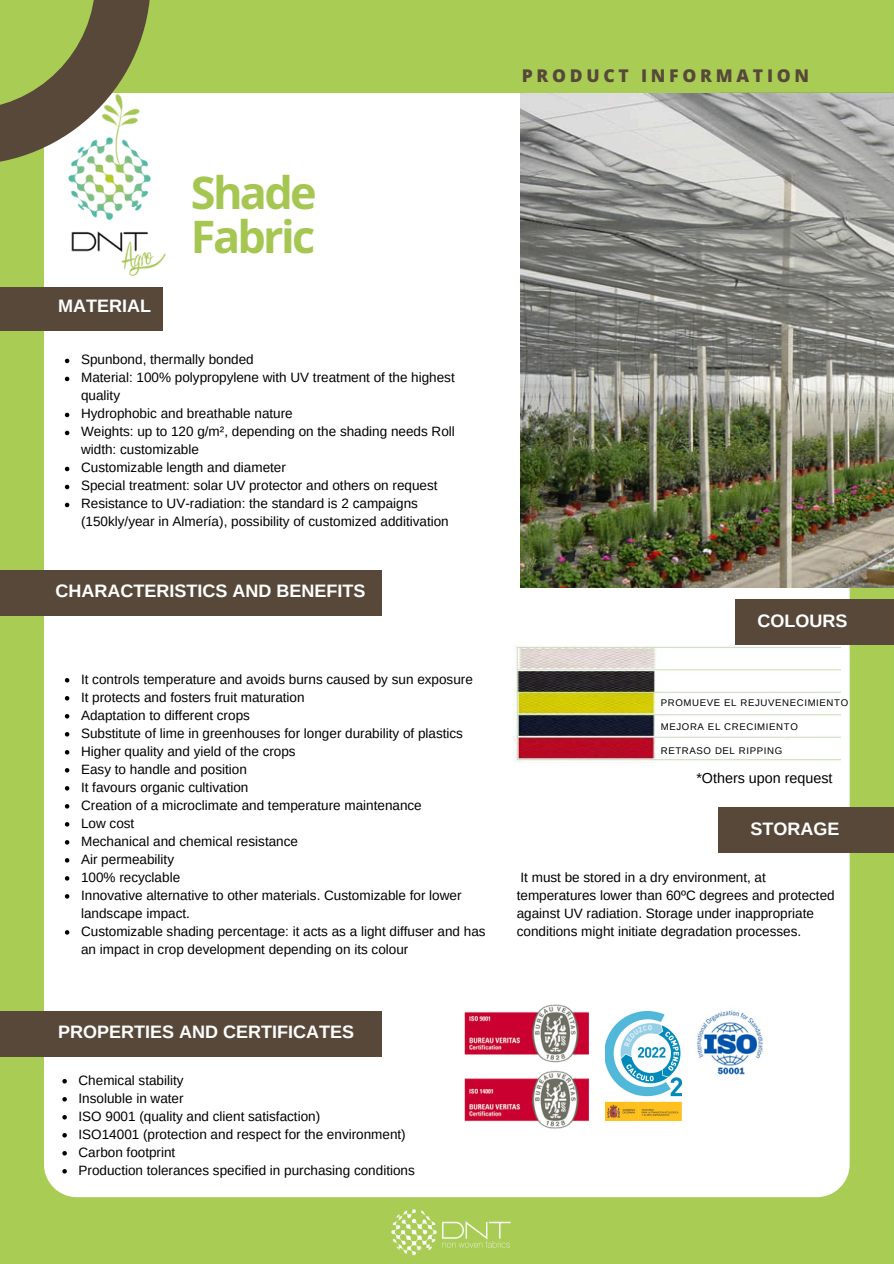
<style>
.page{position:relative;width:894px;height:1264px;background:#fff}
.page>*{position:absolute;margin:0;border:0;box-sizing:border-box;transform-origin:0 0}
.t1{font:700 45px/43.8px "Open Sans Hebrew";letter-spacing:-.06em;color:#a5c752}
.t2{font:700 18px "Arimo";color:#fff}
.t3{font:800 17.55px "Open Sans";letter-spacing:.215em;color:#574839}
.t4{font:14.25px "Arimo";color:#000}
.t5{font:13.5px/18px "Arimo";color:#000}
.t6{font:9.6px "Arimo";letter-spacing:.065em;color:#000}
</style>
<div class="page">
<div style="left:0;top:0;width:893px;height:1263px;background:#a8cc54"></div>
<div style="left:44px;top:93px;width:805px;height:1104px;background:#fff;border-radius:33px"></div>
<svg style="left:0;top:0;width:150px;height:162px"></svg>
<img style="left:520px;top:93px;width:373px;height:494px">
<div style="left:0;top:287px;width:162px;height:43px;background:#574839"></div>
<img style="left:56px;top:89px;width:110px;height:187px">
<img style="left:391px;top:1209px;width:119px;height:47px">
<svg style="left:65px;top:358px;width:4px;height:5px"></svg>
<svg style="left:65px;top:376px;width:4px;height:5px"></svg>
<svg style="left:65px;top:412px;width:4px;height:5px"></svg>
<svg style="left:65px;top:430px;width:4px;height:5px"></svg>
<svg style="left:65px;top:466px;width:4px;height:5px"></svg>
<svg style="left:65px;top:484px;width:4px;height:5px"></svg>
<svg style="left:65px;top:502px;width:4px;height:5px"></svg>
<div style="left:0;top:570px;width:382px;height:45px;background:#574839"></div>
<svg style="left:65px;top:678px;width:4px;height:4px"></svg>
<svg style="left:65px;top:696px;width:4px;height:4px"></svg>
<svg style="left:65px;top:714px;width:4px;height:4px"></svg>
<svg style="left:65px;top:732px;width:4px;height:4px"></svg>
<svg style="left:65px;top:750px;width:4px;height:4px"></svg>
<svg style="left:65px;top:768px;width:4px;height:4px"></svg>
<svg style="left:65px;top:786px;width:4px;height:4px"></svg>
<svg style="left:65px;top:804px;width:4px;height:4px"></svg>
<svg style="left:65px;top:822px;width:4px;height:4px"></svg>
<svg style="left:65px;top:840px;width:4px;height:4px"></svg>
<svg style="left:65px;top:858px;width:4px;height:4px"></svg>
<svg style="left:65px;top:876px;width:4px;height:4px"></svg>
<svg style="left:65px;top:894px;width:4px;height:4px"></svg>
<svg style="left:65px;top:930px;width:4px;height:4px"></svg>
<div style="left:0;top:1011px;width:382px;height:45px;background:#574839"></div>
<div style="left:735px;top:599px;width:158px;height:46px;background:#574839"></div>
<svg style="left:62px;top:1079px;width:5px;height:4px"></svg>
<svg style="left:62px;top:1097px;width:5px;height:4px"></svg>
<svg style="left:62px;top:1115px;width:5px;height:4px"></svg>
<svg style="left:62px;top:1133px;width:5px;height:4px"></svg>
<svg style="left:62px;top:1151px;width:5px;height:4px"></svg>
<svg style="left:62px;top:1169px;width:5px;height:4px"></svg>
<div style="left:718px;top:807px;width:175px;height:46px;background:#574839"></div>
<img style="left:513px;top:645px;width:327px;height:117px">
<div style="left:663px;top:697px;width:153px;height:15px;background:#fff"></div>
<div style="left:660px;top:717px;width:153px;height:18px;background:#fff"></div>
<div style="left:663px;top:740px;width:153px;height:15px;background:#fff"></div>
<img style="left:697px;top:1010px;width:65px;height:65px">
<img style="left:464px;top:1004px;width:125px;height:125px">
<img style="left:605px;top:1011px;width:76px;height:109px">
<p class="t3" style="left:521px;top:63px;width:289px">PRODUCT INFORMATION</p>
<p class="t2" style="left:58px;top:296px;width:94px">MATERIAL</p>
<h3 class="t1" style="left:191px;top:170px;width:127px">Shade<br>Fabric</h3>
<h1 class="t5" style="left:81px;top:350px;width:174px">Spunbond, thermally bonded</h1>
<h2 class="t5" style="left:81px;top:368px;width:375px">Material: 100% polypropylene with UV treatment of the highest quality</h2>
<p class="t5" style="left:81px;top:404px;width:213px">Hydrophobic and breathable nature</p>
<p class="t5" style="left:81px;top:422px;width:375px">Weights: up to 120 g/m², depending on the shading needs Roll width: customizable</p>
<p class="t5" style="left:81px;top:458px;width:206px">Customizable length and diameter</p>
<p class="t5" style="left:81px;top:476px;width:358px">Special treatment: solar UV protector and others on request</p>
<p class="t5" style="left:81px;top:494px;width:369px">Resistance to UV-radiation: the standard is 2 campaigns (150kly/year in Almería), possibility of customized additivation</p>
<h2 class="t2" style="left:56px;top:580px;width:311px">CHARACTERISTICS AND BENEFITS</h2>
<p class="t5" style="left:81px;top:670px;width:393px">It controls temperature and avoids burns caused by sun exposure</p>
<p class="t5" style="left:81px;top:688px;width:225px">It protects and fosters fruit maturation</p>
<p class="t5" style="left:81px;top:706px;width:170px">Adaptation to different crops</p>
<h2 class="t5" style="left:81px;top:724px;width:383px">Substitute of lime in greenhouses for longer durability of plastics</h2>
<p class="t5" style="left:81px;top:742px;width:216px">Higher quality and yield of the crops</p>
<p class="t5" style="left:81px;top:760px;width:167px">Easy to handle and position</p>
<p class="t5" style="left:81px;top:778px;width:169px">It favours organic cultivation</p>
<p class="t5" style="left:81px;top:796px;width:342px">Creation of a microclimate and temperature maintenance</p>
<p class="t5" style="left:81px;top:814px;width:55px">Low cost</p>
<p class="t5" style="left:81px;top:832px;width:218px">Mechanical and chemical resistance</p>
<p class="t5" style="left:81px;top:850px;width:94px">Air permeability</p>
<p class="t5" style="left:81px;top:868px;width:101px">100% recyclable</p>
<p class="t5" style="left:81px;top:886px;width:382px">Innovative alternative to other materials. Customizable for lower landscape impact.</p>
<p class="t5" style="left:81px;top:922px;width:406px">Customizable shading percentage: it acts as a light diffuser and has an impact in crop development depending on its colour</p>
<p class="t2" style="left:58px;top:1021px;width:297px">PROPERTIES AND CERTIFICATES</p>
<p class="t5" style="left:79px;top:1070px;width:106px">Chemical stability</p>
<p class="t5" style="left:79px;top:1088px;width:106px">Insoluble in water</p>
<p class="t5" style="left:79px;top:1106px;width:243px">ISO 9001 (quality and client satisfaction)</p>
<p class="t5" style="left:79px;top:1124px;width:328px">ISO14001 (protection and respect for the environment)</p>
<p class="t5" style="left:79px;top:1142px;width:98px">Carbon footprint</p>
<p class="t5" style="left:79px;top:1160px;width:338px">Production tolerances specified in purchasing conditions</p>
<p class="t2" style="left:757px;top:610px;width:91px">COLOURS</p>
<p class="t6" style="left:660px;top:697px;width:189px">PROMUEVE EL REJUVENECIMIENTO</p>
<p class="t6" style="left:660px;top:721px;width:138px">MEJORA EL CRECIMIENTO</p>
<p class="t6" style="left:660px;top:745px;width:123px">RETRASO DEL RIPPING</p>
<p class="t4" style="left:696px;top:770px;width:138px">*Others upon request</p>
<p class="t2" style="left:750px;top:818px;width:90px">STORAGE</p>
<p class="t5" style="left:516px;top:868px;width:319px">It must be stored in a dry environment, at temperatures lower than 60ºC degrees and protected against UV radiation. Storage under inappropriate conditions might initiate degradation processes.</p>
</div>
